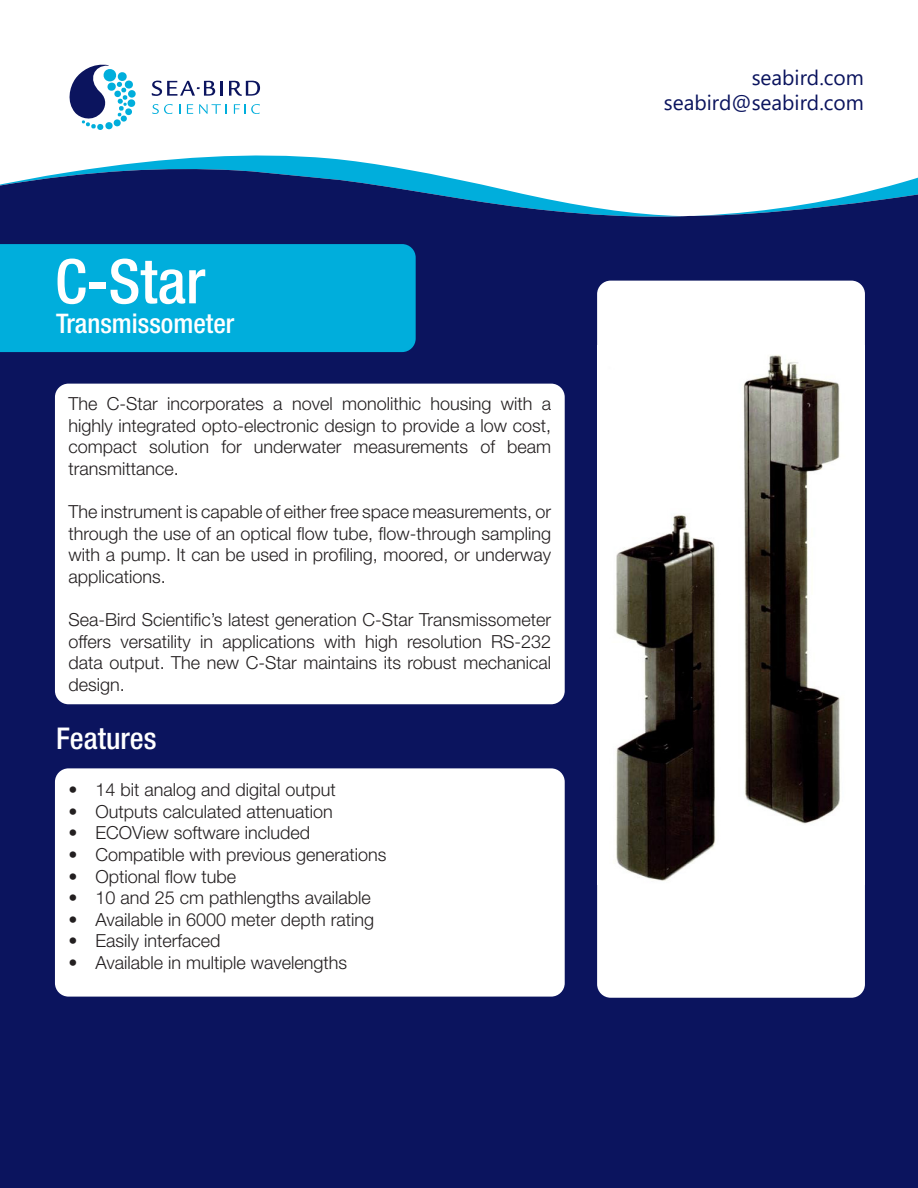
<style>
.page{position:relative;width:918px;height:1188px;background:#fff}
.page>*{position:absolute;margin:0;border:0;box-sizing:border-box;transform-origin:0 0}
.t1{font:500 condensed 61.5px "Helvetica Neue LT Std";color:#fff}
.t2{font:500 condensed 30px "Helvetica Neue LT Std";color:#fff}
.t3{font:500 condensed 27px "Helvetica Neue LT Std";color:#fff}
.t4{font:21px/25.2px "Segoe UI";color:#0b145e;text-align:right}
.t5{font:300 18px/21.6px "Helvetica Neue LT Std";color:#231f20;text-align:justify}
</style>
<div class="page">
<div style="left:0;top:226px;width:918px;height:962px;background:#0b145e"></div>
<svg style="left:97px;top:155px;width:301px;height:13px;fill:#00aedc"></svg>
<svg style="left:0;top:168px;width:918px;height:58px;fill:#0b145e"></svg>
<svg style="left:152px;top:81px;width:63px;height:15px"></svg>
<hr style="left:220px;top:81px;width:3px;height:15px;background:#0b145e">
<svg style="left:229px;top:81px;width:31px;height:15px"></svg>
<svg style="left:152px;top:104px;width:21px;height:10px"></svg>
<svg style="left:187px;top:104px;width:6px;height:10px"></svg>
<svg style="left:199px;top:104px;width:28px;height:10px"></svg>
<svg style="left:234px;top:104px;width:26px;height:10px"></svg>
<svg style="left:69px;top:64px;width:67px;height:66px"></svg>
<div style="left:597px;top:281px;width:268px;height:717px;background:#fff;border-radius:14px"></div>
<img style="left:616px;top:355px;width:224px;height:526px">
<div style="left:55px;top:384px;width:510px;height:320px;background:#fff;border-radius:14px"></div>
<div style="left:0;top:244px;width:416px;height:108px;background:#00aedc"></div>
<div style="left:55px;top:768px;width:510px;height:229px;background:#fff;border-radius:14px"></div>
<p class="t1" style="left:55px;top:245px;width:152px">C-Star</p>
<p class="t3" style="left:56px;top:308px;width:180px">Transmissometer</p>
<p class="t5" style="left:68px;top:392px;width:484px">The C-Star incorporates a novel monolithic housing with a highly integrated opto-electronic design to provide a low cost, compact solution for underwater measurements of beam transmittance.</p>
<p class="t5" style="left:68px;top:500px;width:484px">The instrument is capable of either free space measurements, or through the use of an optical flow tube, flow-through sampling with a pump. It can be used in profiling, moored, or underway applications.</p>
<p class="t5" style="left:68px;top:608px;width:484px">Sea-Bird Scientific’s latest generation C-Star Transmissometer offers versatility in applications with high resolution RS-232 data output. The new C-Star maintains its robust mechanical design.</p>
<p class="t2" style="left:56px;top:721px;width:102px">Features</p>
<p class="t5" style="left:68px;top:779px;width:269px">• 14 bit analog and digital output</p>
<p class="t5" style="left:68px;top:800px;width:266px">• Outputs calculated attenuation</p>
<p class="t5" style="left:68px;top:822px;width:243px">• ECOView software included</p>
<p class="t5" style="left:68px;top:843px;width:320px">• Compatible with previous generations</p>
<p class="t5" style="left:68px;top:865px;width:169px">• Optional flow tube</p>
<p class="t5" style="left:68px;top:887px;width:304px">• 10 and 25 cm pathlengths available</p>
<p class="t5" style="left:68px;top:908px;width:307px">• Available in 6000 meter depth rating</p>
<p class="t5" style="left:68px;top:930px;width:154px">• Easily interfaced</p>
<p class="t5" style="left:68px;top:951px;width:280px">• Available in multiple wavelengths</p>
<p class="t4" style="left:664px;top:63px;width:202px">seabird.com seabird@seabird.com</p>
</div>
